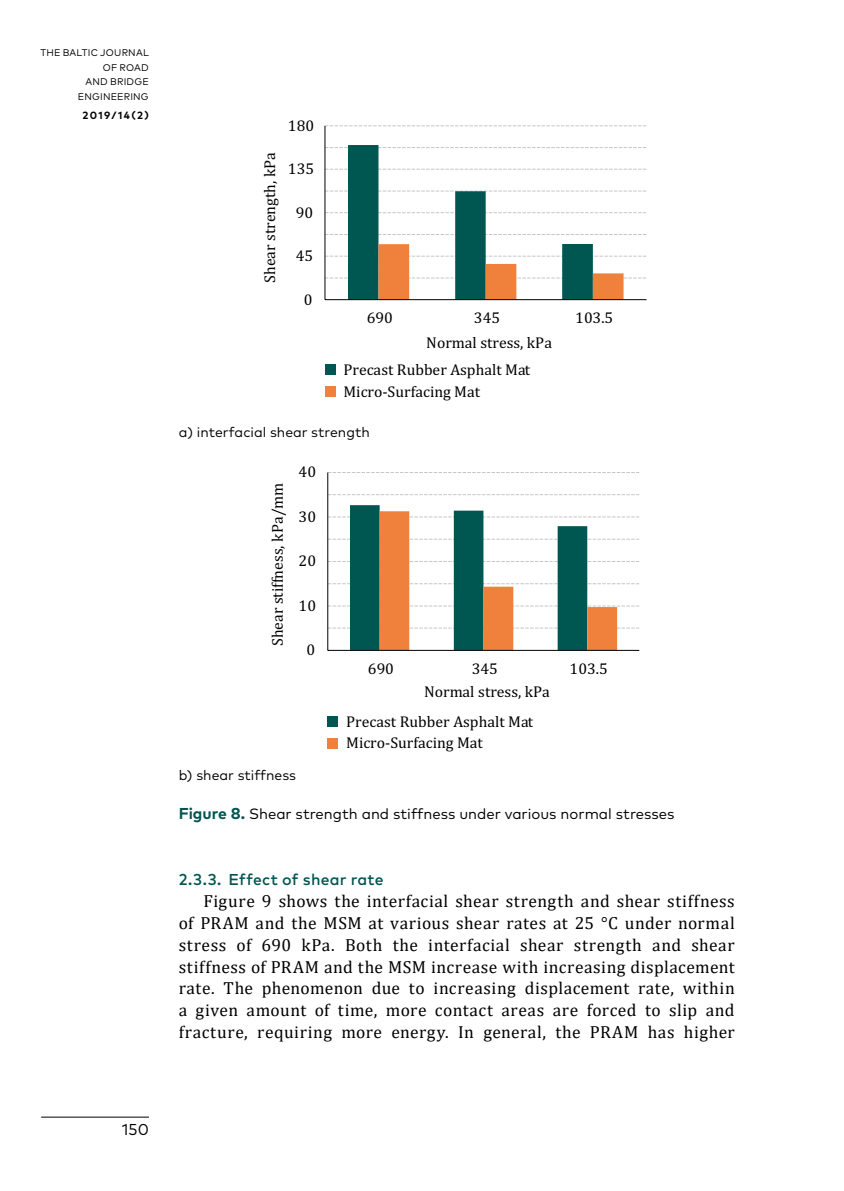
<style>
.page{position:relative;width:844px;height:1191px;background:#fff}
.page>*{position:absolute;margin:0;border:0;box-sizing:border-box;transform-origin:0 0}
.t1{font:17.5px/21.9px "Cambria";letter-spacing:.03em;color:#000;text-align:justify}
.t2{font:15.75px/26.8px "Cambria";color:#000}
.t3{font:500 15.75px "Mark Pro";letter-spacing:.01em;color:#005551}
.t4{font:15.75px "Mark Pro";color:#000}
.t5{font:14.88px "Mark Pro";color:#000}
.t6{font:14px "Mark Pro";color:#000}
.t7{font:700 10.5px "Mark Pro";letter-spacing:.13em;color:#000}
.t8{font:9.62px/14.3px "Mark Pro";letter-spacing:.02em;color:#000;text-align:right}
.s1{font-weight:700;font-size:15.75px;color:#005551}
</style>
<div class="page">
<hr style="left:41px;top:1116px;width:108px;height:1px;background:#000">
<svg style="left:325px;top:125px;width:321px;height:1px"></svg>
<svg style="left:325px;top:145px;width:321px;height:154px"></svg>
<hr style="left:324px;top:126px;width:1px;height:174px;background:#000">
<hr style="left:325px;top:299px;width:321px;height:1px;background:#000">
<div style="left:325px;top:364px;width:10px;height:11px;background:#005651"></div>
<div style="left:325px;top:386px;width:10px;height:11px;background:#f0813c"></div>
<svg style="left:328px;top:494px;width:311px;height:1px"></svg>
<svg style="left:328px;top:472px;width:311px;height:1px"></svg>
<svg style="left:328px;top:505px;width:311px;height:145px"></svg>
<hr style="left:327px;top:472px;width:1px;height:178px;background:#000">
<hr style="left:328px;top:650px;width:311px;height:1px;background:#000">
<div style="left:328px;top:716px;width:10px;height:10px;background:#005651"></div>
<div style="left:328px;top:738px;width:10px;height:10px;background:#f0813c"></div>
<p class="t8" style="left:40px;top:45px;width:110px">THE BALTIC JOURNAL<br>OF ROAD<br>AND BRIDGE<br>ENGINEERING</p>
<p class="t7" style="left:82px;top:107px;width:68px">2019/14(2)</p>
<p class="t2" style="left:258px;top:283px;width:132px;rotate:-90deg">Shear strength, kPa</p>
<p class="t2" style="left:288px;top:114px;width:28px">180</p>
<p class="t2" style="left:288px;top:157px;width:28px">135</p>
<p class="t2" style="left:296px;top:200px;width:19px">90</p>
<p class="t2" style="left:296px;top:244px;width:19px">45</p>
<p class="t2" style="left:303px;top:287px;width:10px">0</p>
<p class="t2" style="left:366px;top:306px;width:28px">690</p>
<p class="t2" style="left:474px;top:306px;width:28px">345</p>
<p class="t2" style="left:575px;top:306px;width:40px">103.5</p>
<p class="t2" style="left:343px;top:331px;width:210px;text-indent:83px">Normal stress, kPa<br>Precast Rubber Asphalt Mat</p>
<p class="t2" style="left:343px;top:379px;width:138px">Micro-Surfacing Mat</p>
<p class="t6" style="left:179px;top:421px;width:192px">a) interfacial shear strength</p>
<p class="t2" style="left:265px;top:646px;width:165px;rotate:-90deg">Shear stiffness, kPa/mm</p>
<p class="t2" style="left:298px;top:460px;width:19px">40</p>
<p class="t2" style="left:298px;top:504px;width:19px">30</p>
<p class="t2" style="left:298px;top:549px;width:19px">20</p>
<p class="t2" style="left:298px;top:593px;width:19px">10</p>
<p class="t2" style="left:306px;top:638px;width:10px">0</p>
<p class="t2" style="left:368px;top:656px;width:28px">690</p>
<p class="t2" style="left:471px;top:656px;width:28px">345</p>
<p class="t2" style="left:569px;top:656px;width:40px">103.5</p>
<p class="t2" style="left:346px;top:678px;width:205px;line-height:29.4px;text-indent:78px">Normal stress, kPa<br>Precast Rubber Asphalt Mat</p>
<p class="t2" style="left:346px;top:731px;width:138px">Micro-Surfacing Mat</p>
<p class="t6" style="left:179px;top:764px;width:119px">b) shear stiffness</p>
<p class="t5" style="left:179px;top:803px;width:497px"><span class="s1">Figure 8.</span> Shear strength and stiffness under various normal stresses</p>
<p class="t3" style="left:179px;top:867px;width:206px">2.3.3. Effect of shear rate</p>
<p class="t1" style="left:179px;top:890px;width:557px;text-indent:25px">Figure 9 shows the interfacial shear strength and shear stiffness of PRAM and the MSM at various shear rates at 25 °C under normal stress of 690 kPa. Both the interfacial shear strength and shear stiffness of PRAM and the MSM increase with increasing displacement rate. The phenomenon due to increasing displacement rate, within a given amount of time, more contact areas are forced to slip and fracture, requiring more energy. In general, the PRAM has higher</p>
<p class="t4" style="left:122px;top:1118px;width:28px">150</p>
</div>
